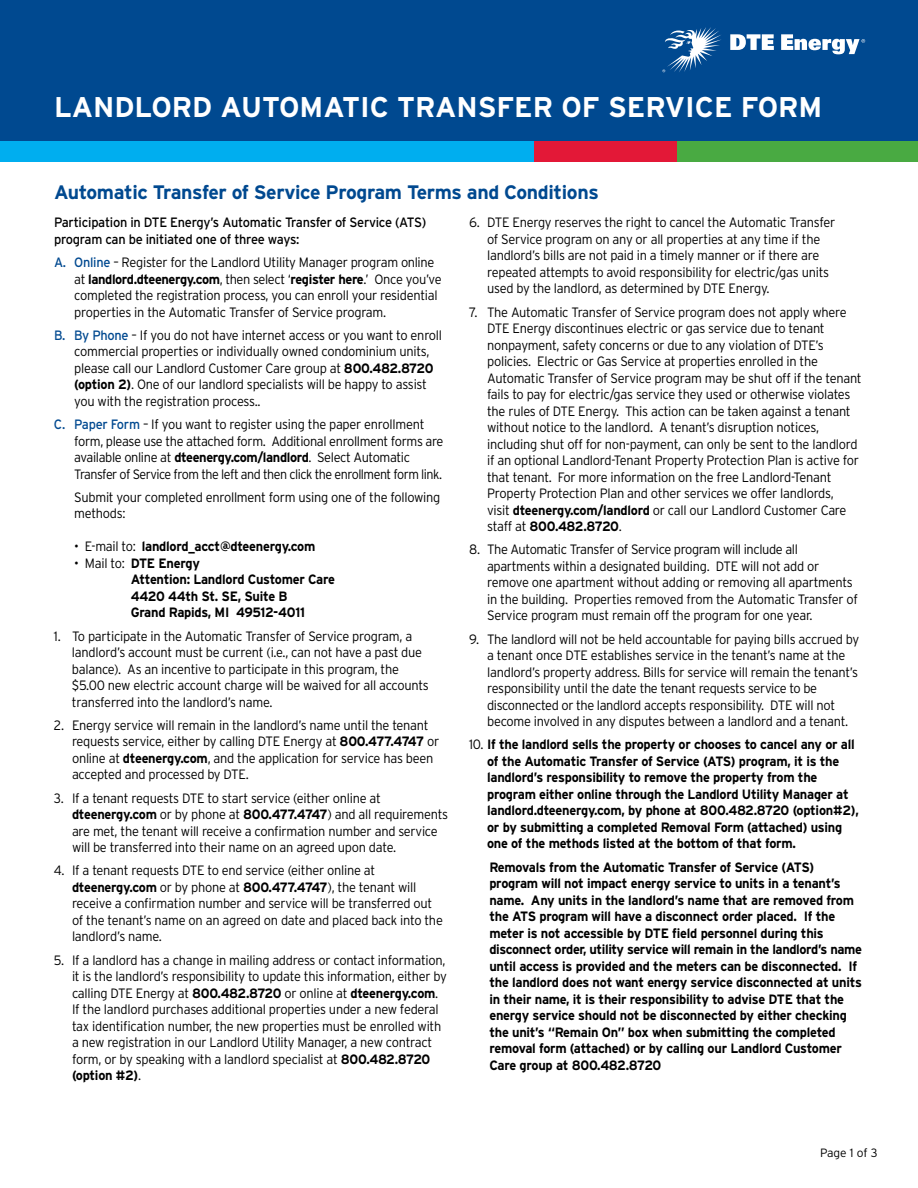
<style>
.page{position:relative;width:918px;height:1188px;background:#fff}
.page>*{position:absolute;margin:0;border:0;box-sizing:border-box;transform-origin:0 0}
.t1{font:700 28.5px "Interstate";color:#fff}
.t2{font:700 19.5px "Interstate";color:#004990}
.t3{font:300 13.5px/16.5px "Interstate";letter-spacing:-.02em;color:#000;scale:.95 1}
.t4{font:700 13.5px/16.5px "Interstate";letter-spacing:-.02em;color:#000;scale:.95 1}
.t5{font:13.5px/16.5px "Interstate";letter-spacing:-.02em;color:#000;scale:.95 1}
.t6{font:300 12px "Interstate";letter-spacing:-.01em;color:#000}
.s1{font-weight:400;color:#004990}
.s2{font-weight:700}
.s3{font-weight:300}
</style>
<div class="page">
<div style="left:0;top:0;width:918px;height:149px;background:#004990"></div>
<svg style="left:662px;top:27px;width:59px;height:46px"></svg>
<svg style="left:730px;top:34px;width:44px;height:16px"></svg>
<svg style="left:781px;top:34px;width:84px;height:20px"></svg>
<div style="left:0;top:142px;width:571px;height:20px;background:#00aeef"></div>
<div style="left:535px;top:142px;width:197px;height:20px;background:#e31837"></div>
<div style="left:677px;top:142px;width:241px;height:20px;background:#49aa42"></div>
<h1 class="t1" style="left:54px;top:90px;width:770px">Landlord Automatic Transfer of Service Form</h1>
<h2 class="t2" style="left:54px;top:180px;width:546px">Automatic Transfer of Service Program Terms and Conditions</h2>
<p class="t5" style="left:54px;top:214px;width:393px">Participation in DTE Energy’s Automatic Transfer of Service (ATS) program can be initiated one of three ways:</p>
<p class="t3" style="left:74px;top:254px;width:388px;text-indent:-20px"><span class="s1">A. Online</span> – Register for the Landlord Utility Manager program online at <span class="s2">landlord.dteenergy.com</span>, then select ‘<span class="s2">register here</span>.’ Once you’ve completed the registration process, you can enroll your residential properties in the Automatic Transfer of Service program.</p>
<p class="t3" style="left:74px;top:327px;width:389px;text-indent:-20px"><span class="s1">B. By Phone</span> – If you do not have internet access or you want to enroll commercial properties or individually owned condominium units, please call our Landlord Customer Care group at <span class="s2">800.482.8720 (option 2)</span>. One of our landlord specialists will be happy to assist you with the registration process..</p>
<p class="t3" style="left:74px;top:416px;width:390px;text-indent:-20px"><span class="s1">C. Paper Form</span> – If you want to register using the paper enrollment form, please use the attached form. Additional enrollment forms are available online at <span class="s2">dteenergy.com/landlord</span>. Select Automatic Transfer of Service from the left and then click the enrollment form link.</p>
<p class="t3" style="left:74px;top:489px;width:387px">Submit your completed enrollment form using one of the following methods:</p>
<p class="t4" style="left:74px;top:538px;width:255px"><span class="s3">• E-mail to:</span> landlord_acct@dteenergy.com</p>
<p class="t3" style="left:74px;top:555px;width:69px">• Mail to: <span class="s2">DTE</span></p>
<p class="t3" style="left:487px;top:214px;width:368px;text-indent:-18px">6. DTE Energy reserves the right to cancel the Automatic Transfer of Service program on any or all properties at any time if the landlord’s bills are not paid in a timely manner or if there are repeated attempts to avoid responsibility for electric/gas units used by the landlord, as determined by DTE Energy.</p>
<p class="t3" style="left:487px;top:304px;width:396px;text-indent:-18px">7. The Automatic Transfer of Service program does not apply where DTE Energy discontinues electric or gas service due to tenant nonpayment, safety concerns or due to any violation of DTE’s policies. Electric or Gas Service at properties enrolled in the Automatic Transfer of Service program may be shut off if the tenant fails to pay for electric/gas service they used or otherwise violates the rules of DTE Energy. This action can be taken against a tenant without notice to the landlord. A tenant’s disruption notices, including shut off for non-payment, can only be sent to the landlord if an optional Landlord-Tenant Property Protection Plan is active for that tenant. For more information on the free Landlord-Tenant Property Protection Plan and other services we offer landlords,<br>visit <span class="s2">dteenergy.com/landlord</span> or call our Landlord Customer Care staff at <span class="s2">800.482.8720</span>.</p>
<p class="t3" style="left:487px;top:541px;width:392px;text-indent:-18px">8. The Automatic Transfer of Service program will include all apartments within a designated building. DTE will not add or remove one apartment without adding or removing all apartments in the building. Properties removed from the Automatic Transfer of Service program must remain off the program for one year.</p>
<p class="t3" style="left:487px;top:631px;width:393px;text-indent:-18px">9. The landlord will not be held accountable for paying bills accrued by a tenant once DTE establishes service in the tenant’s name at the landlord’s property address. Bills for service will remain the tenant’s responsibility until the date the tenant requests service to be disconnected or the landlord accepts responsibility. DTE will not become involved in any disputes between a landlord and a tenant.</p>
<p class="t4" style="left:487px;top:736px;width:393px;text-indent:-18px"><span class="s3">10.</span> I f the landlord sells the property or chooses to cancel any or all of the Automatic Transfer of Service (ATS) program, it is the landlord’s responsibility to remove the property from the program either online through the Landlord Utility Manager at landlord.dteenergy.com, by phone at 800.482.8720 (option#2), or by submitting a completed Removal Form (attached) using one of the methods listed at the bottom of that form.</p>
<p class="t4" style="left:489px;top:859px;width:385px">Removals from the Automatic Transfer of Service (ATS) program will not impact energy service to units in a tenant’s name. Any units in the landlord’s name that are removed from the ATS</p>
<p class="t4" style="left:131px;top:555px;width:217px;text-indent:28px">Energy<br>Attention: Landlord Customer Care<br>4420 44th St. SE, Suite B<br>Grand Rapids, MI 49512-4011</p>
<p class="t3" style="left:72px;top:628px;width:377px;text-indent:-18px">1. To participate in the Automatic Transfer of Service program, a landlord’s account must be current (i.e., can not have a past due balance). As an incentive to participate in this program, the $5.00 new electric account charge will be waived for all accounts transferred into the landlord’s name.</p>
<p class="t3" style="left:72px;top:717px;width:388px;text-indent:-18px">2. Energy service will remain in the landlord’s name until the tenant requests service, either by calling DTE Energy at <span class="s2">800.477.4747</span> or online at <span class="s2">dteenergy.com</span>, and the application for service has been accepted and processed by DTE.</p>
<p class="t3" style="left:72px;top:790px;width:398px;text-indent:-18px">3. If a tenant requests DTE to start service (either online at <span class="s2">dteenergy.com</span> or by phone at <span class="s2">800.477.4747</span>) and all requirements are met, the tenant will receive a confirmation number and service will be transferred into their name on an agreed upon date.</p>
<p class="t3" style="left:72px;top:862px;width:392px;text-indent:-18px">4. If a tenant requests DTE to end service (either online at <span class="s2">dteenergy.com</span> or by phone at <span class="s2">800.477.4747</span>), the tenant will receive a confirmation number and service will be transferred out of the tenant’s name on an agreed on date and placed back into the landlord’s name.</p>
<p class="t3" style="left:72px;top:952px;width:396px;text-indent:-18px">5. If a landlord has a change in mailing address or contact information, it is the landlord’s responsibility to update this information, either by calling DTE Energy at <span class="s2">800.482.8720</span> or online at <span class="s2">dteenergy.com</span>.<br>If the landlord purchases additional properties under a new federal tax identification number, the new properties must be enrolled with a new registration in our Landlord Utility Manager, a new contract form, or by speaking with a landlord specialist at <span class="s2">800.482.8720 (option #2)</span>.</p>
<p class="t4" style="left:489px;top:908px;width:366px;text-indent:50px">program will have a disconnect order placed. I f the meter is not accessible by DTE</p>
<p class="t4" style="left:489px;top:925px;width:394px;text-indent:183px">field personnel during this disconnect order, utility service will remain in the landlord’s name until access is provided and the meters can be disconnected. I f the landlord does not want energy service disconnected at units in their name, it is their responsibility to advise DTE</p>
<p class="t4" style="left:489px;top:991px;width:378px;text-indent:307px">that the energy service should not be disconnected by either checking the unit’s “Remain On” box when submitting the completed removal form (attached) or by calling our Landlord Customer Care group at 800.482.8720</p>
<p class="t6" style="left:820px;top:1146px;width:59px">Page 1 of 3</p>
</div>
